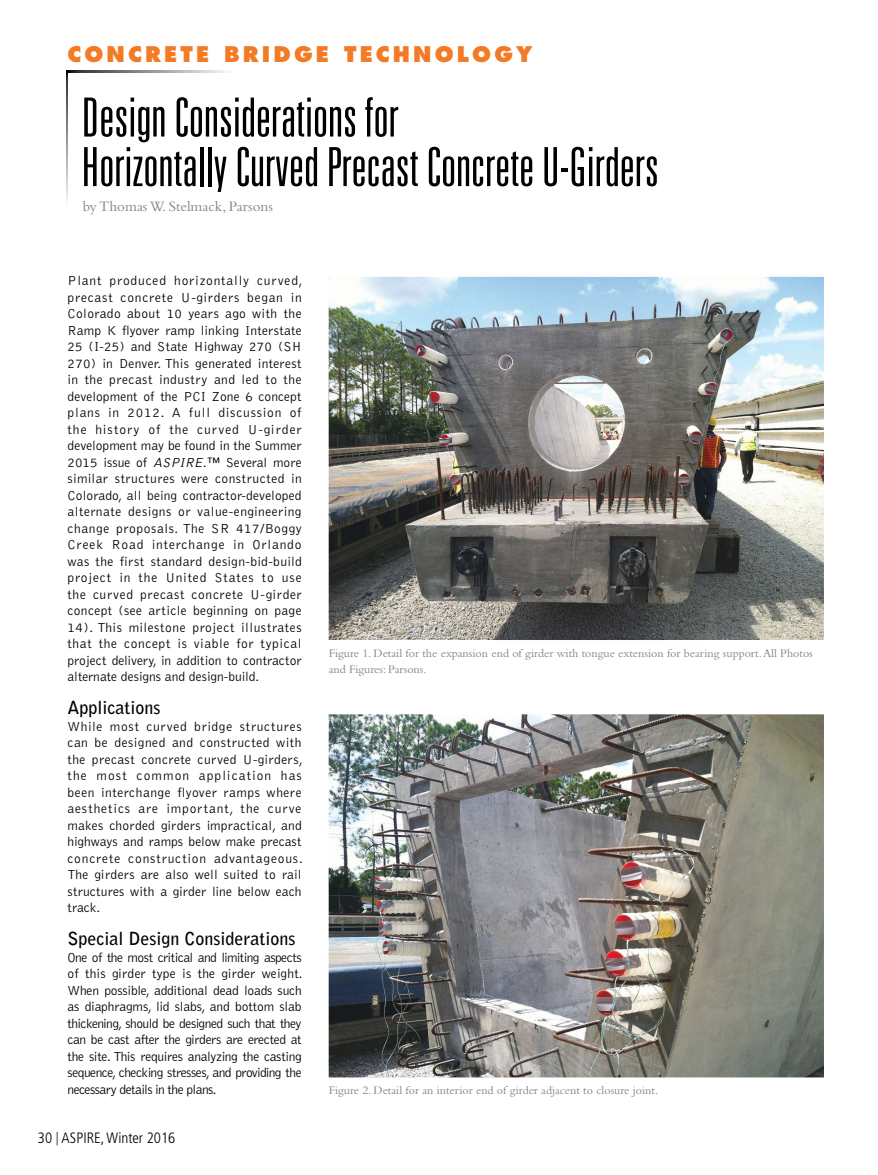
<style>
.page{position:relative;width:878px;height:1175px;background:#fff}
.page>*{position:absolute;margin:0;border:0;box-sizing:border-box;transform-origin:0 0}
.t1{font:300 ultra-condensed 54px/49.5px "Univers LT Std";color:#000}
.t2{font:800 21px "Futura Std";letter-spacing:.15em;color:#f37b26}
.t3{font:700 18px "Bell Gothic Std";color:#000}
.t4{font:15px "Bembo Std";color:#808387}
.t5{font:300 condensed 15px "Frutiger LT Std";color:#000}
.t6{font:300 13.5px/16.5px "Bell Gothic Std";color:#000;text-align:justify}
.t7{font:12px/16.5px "Bembo Std";color:#808387}
.s1{font-style:italic}
.s2{font-size:13.5px}
</style>
<div class="page">
<img style="left:66px;top:70px;width:2px;height:132px">
<img style="left:68px;top:70px;width:158px;height:2px">
<img style="left:328px;top:277px;width:496px;height:363px">
<img style="left:328px;top:714px;width:496px;height:363px">
<p class="t2" style="left:68px;top:45px;width:466px">CONCRETE BRIDGE TECHNOLOGY</p>
<p class="t1" style="left:81px;top:95px;width:579px">Design Considerations for<br>Horizontally Curved Precast Concrete U-Girders</p>
<p class="t4" style="left:83px;top:201px;width:191px">by Thomas W. Stelmack, Parsons</p>
<p class="t6" style="left:68px;top:273px;width:237px">Plant produced horizontally curved, precast concrete U-girders began in Colorado about 10 years ago with the Ramp K flyover ramp linking Interstate 25 (I-25) and State Highway 270 (SH 270) in Denver. This generated interest in the precast industry and led to the development of the PCI Zone 6 concept plans in 2012. A full discussion of the history of the curved U-girder development may be found in the Summer 2015 issue of <span class="s1">ASPIRE.</span>™ Several more similar structures were constructed in Colorado, all being contractor-developed alternate designs or value-engineering change proposals. The SR 417/Boggy Creek Road interchange in Orlando was the first standard design-bid-build project in the United States to use the curved precast concrete U-girder concept (see article beginning on page 14). This milestone project illustrates that the concept is viable for typical project delivery, in addition to contractor alternate designs and design-build.</p>
<p class="t3" style="left:68px;top:701px;width:95px">Applications</p>
<p class="t6" style="left:68px;top:719px;width:237px">While most curved bridge structures can be designed and constructed with the precast concrete curved U-girders, the most common application has been interchange flyover ramps where aesthetics are important, the curve makes chorded girders impractical, and highways and ramps below make precast concrete construction advantageous.<br>The girders are also well suited to rail structures with a girder line below each track.</p>
<p class="t3" style="left:68px;top:932px;width:229px">Special Design Considerations</p>
<p class="t6" style="left:68px;top:950px;width:237px">One of the most critical and limiting aspects of this girder type is the girder weight.<br>When possible, additional dead loads such as diaphragms, lid slabs, and bottom slab thickening, should be designed such that they can be cast after the girders are erected at the site. This requires analyzing the casting sequence, checking stresses, and providing the necessary details in the plans.</p>
<p class="t5" style="left:38px;top:1132px;width:139px">30 <span class="s2">|</span> ASPIRE, Winter 2016</p>
<p class="t7" style="left:328px;top:645px;width:485px">Figure 1. Detail for the expansion end of girder with tongue extension for bearing support. All Photos and Figures: Parsons.</p>
<p class="t7" style="left:328px;top:1083px;width:331px">Figure 2. Detail for an interior end of girder adjacent to closure joint.</p>
</div>
